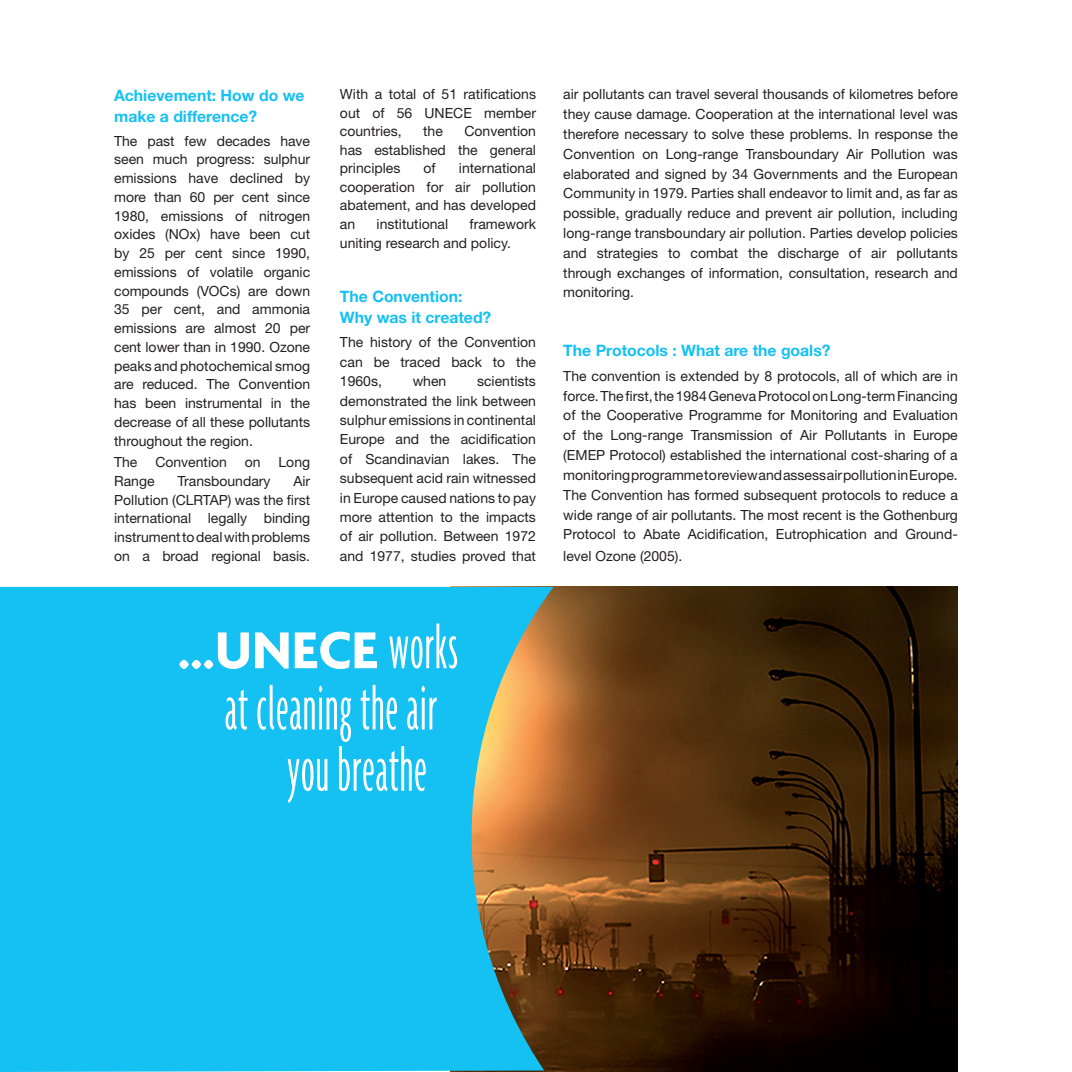
<style>
.page{position:relative;width:1072px;height:1072px;background:#fff}
.page>*{position:absolute;margin:0;border:0;box-sizing:border-box;transform-origin:0 0}
.t1{font:300 ultra-condensed 70px/61.2px "Agenda";letter-spacing:.01em;color:#fff;text-align:right;scale:.87 1}
.t2{font:700 56px "Agenda";color:#fff}
.t3{font:700 15.75px/21.3px "Helvetica Neue LT Std";color:#15c0f2}
.t4{font:14px/18.7px "Helvetica Neue LT Std";color:#231f20;text-align:justify}
.s1{font-weight:300;font-stretch:ultra-condensed;font-size:70px}
</style>
<div class="page">
<img style="left:553px;top:587px;width:404px;height:484px">
<svg style="left:0;top:587px;width:553px;height:484px;background:#26b8df"></svg>
<p class="t3" style="left:114px;top:84px;width:192px">Achievement: How do we make a difference?</p>
<p class="t4" style="left:114px;top:131px;width:197px">The past few decades have seen much progress: sulphur emissions have declined by more than 60 per cent since 1980, emissions of nitrogen oxides (NOx) have been cut by 25 per cent since 1990, emissions of volatile organic compounds (VOCs) are down 35 per cent, and ammonia emissions are almost 20 per cent lower than in 1990. Ozone peaks and photochemical smog are reduced. The Convention has been instrumental in the decrease of all these pollutants throughout the region.</p>
<p class="t4" style="left:114px;top:452px;width:25px">The</p>
<p class="t4" style="left:155px;top:452px;width:73px">Convention</p>
<p class="t4" style="left:245px;top:452px;width:17px">on</p>
<p class="t4" style="left:278px;top:452px;width:33px">Long</p>
<p class="t4" style="left:114px;top:471px;width:42px">Range</p>
<p class="t4" style="left:177px;top:471px;width:95px">Transboundary</p>
<p class="t4" style="left:114px;top:471px;width:197px;text-indent:179px">Air Pollution (CLRTAP) was the first international legally binding instrument to deal with problems on a broad regional basis.</p>
<p class="t4" style="left:340px;top:85px;width:197px">With a total of 51 ratifications out of 56 UNECE member countries,</p>
<p class="t4" style="left:340px;top:122px;width:197px;text-indent:124px">Convention has established the general principles</p>
<p class="t4" style="left:423px;top:122px;width:21px">the</p>
<p class="t4" style="left:423px;top:159px;width:14px">of</p>
<p class="t4" style="left:340px;top:159px;width:197px;text-indent:119px">international cooperation for air pollution abatement, and has developed an</p>
<p class="t4" style="left:340px;top:214px;width:197px;line-height:19.4px;text-indent:130px">framework uniting research and policy.</p>
<p class="t3" style="left:340px;top:285px;width:153px">The Convention:<br>Why was it created?</p>
<p class="t4" style="left:340px;top:332px;width:197px;line-height:19.4px">The history of the Convention can be traced back to the 1960s,</p>
<p class="t4" style="left:376px;top:214px;width:73px">institutional</p>
<p class="t4" style="left:340px;top:371px;width:197px;line-height:19.4px;text-indent:137px">scientists demonstrated the link between sulphur emissions in continental Europe and the acidification of Scandinavian lakes. The subsequent acid rain witnessed in Europe caused nations to pay more attention to the impacts of air pollution. Between 1972 and 1977, studies proved that</p>
<p class="t4" style="left:413px;top:371px;width:35px">when</p>
<h2 class="t2" style="left:178px;top:616px;width:282px">...UNECE <span class="s1">works</span></h2>
<h1 class="t1" style="left:224px;top:676px;width:246px">at cleaning the air you breathe</h1>
<p class="t4" style="left:563px;top:84px;width:396px;line-height:19.8px">air pollutants can travel several thousands of kilometres before they cause damage. Cooperation at the international level was therefore necessary to solve these problems. In response the Convention on Long-range Transboundary Air Pollution was elaborated and signed by 34 Governments and the European Community in 1979. Parties shall endeavor to limit and, as far as possible, gradually reduce and prevent air pollution, including long-range transboundary air pollution. Parties develop policies and strategies to combat the discharge of air pollutants through exchanges of information, consultation, research and monitoring.</p>
<p class="t3" style="left:563px;top:339px;width:269px">The Protocols : What are the goals?</p>
<p class="t4" style="left:563px;top:366px;width:396px;line-height:19.8px">The convention is extended by 8 protocols, all of which are in force. The first, the 1984 Geneva Protocol on Long-term Financing of the Cooperative Programme for Monitoring and Evaluation of the Long-range Transmission of Air Pollutants in Europe (EMEP Protocol) established the international cost-sharing of a monitoring programme to review and assess air pollution in Europe.<br>The Convention has formed subsequent protocols to reduce a wide range of air pollutants. The most recent is the Gothenburg Protocol to Abate Acidification, Eutrophication and Ground-</p>
<p class="t4" style="left:563px;top:546px;width:121px">level Ozone (2005).</p>
</div>
